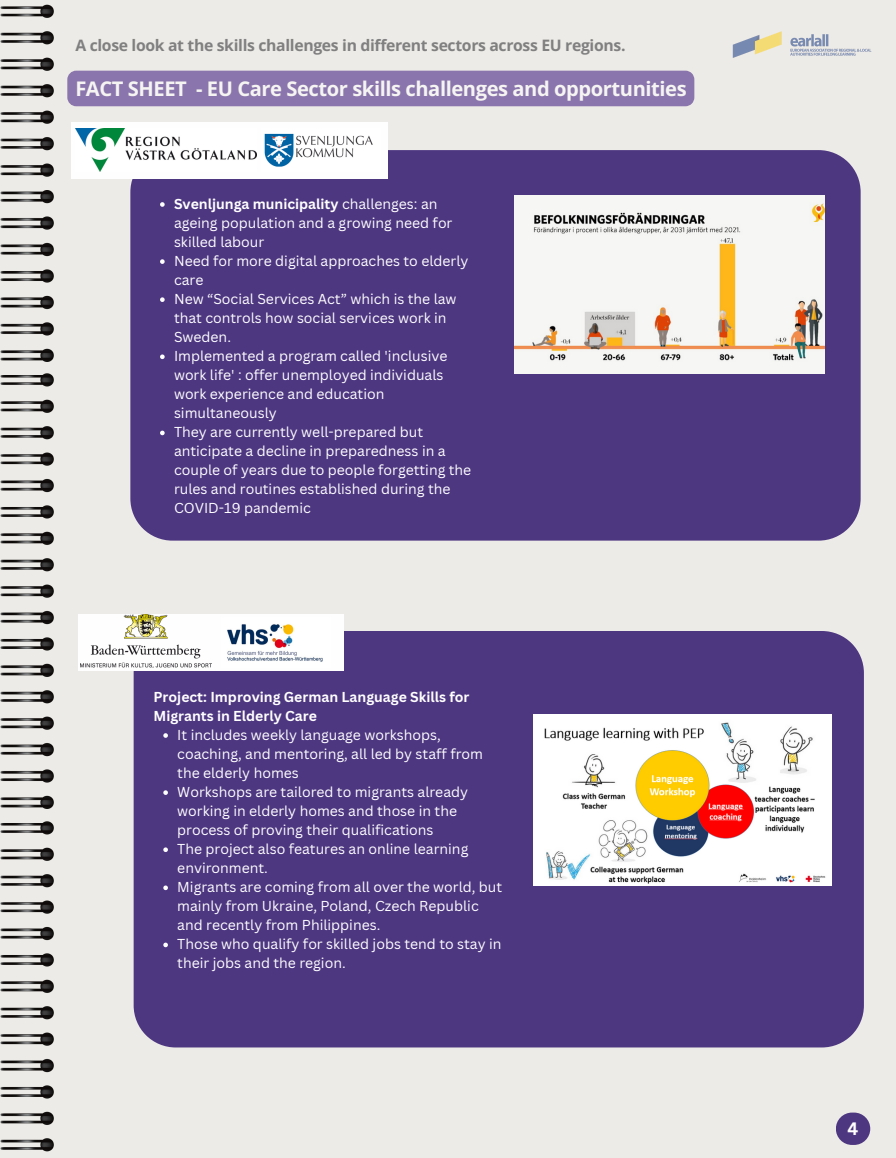
<style>
.page{position:relative;width:896px;height:1158px;background:#edebe7}
.page>*{position:absolute;margin:0;border:0;box-sizing:border-box;transform-origin:0 0}
.t1{font:700 20.12px "Open Sans";letter-spacing:-.02em;color:#fff}
.t2{font:700 17.5px "Canva Sans";color:#fff}
.t3{font:700 15.75px "Open Sans";letter-spacing:-.02em;color:#808080}
.t4{font:14px/19.1px "Canva Sans";color:#fff}
.t5{font:700 14px/19.1px "Canva Sans";color:#fff}
.s1{font-weight:700}
</style>
<div class="page">
<img style="left:0;top:821px;width:53px;height:331px">
<img style="left:0;top:373px;width:53px;height:436px">
<img style="left:0;top:4px;width:53px;height:357px">
<img style="left:732px;top:31px;width:140px;height:26px">
<div style="left:130px;top:150px;width:730px;height:390px;background:#4e3781"></div>
<div style="left:134px;top:631px;width:730px;height:416px;background:#4e3781"></div>
<div style="left:71px;top:122px;width:317px;height:56px;background:#fefefe"></div>
<img style="left:75px;top:129px;width:181px;height:42px">
<img style="left:264px;top:133px;width:109px;height:34px">
<div style="left:79px;top:614px;width:265px;height:56px;background:#fefefe"></div>
<img style="left:80px;top:615px;width:132px;height:53px">
<img style="left:227px;top:624px;width:96px;height:38px">
<img style="left:514px;top:196px;width:310px;height:177px">
<img style="left:534px;top:715px;width:297px;height:170px">
<svg style="left:160px;top:202px;width:5px;height:5px"></svg>
<svg style="left:160px;top:259px;width:5px;height:5px"></svg>
<svg style="left:160px;top:297px;width:5px;height:5px"></svg>
<svg style="left:160px;top:354px;width:5px;height:5px"></svg>
<svg style="left:160px;top:431px;width:5px;height:4px"></svg>
<svg style="left:163px;top:733px;width:5px;height:5px"></svg>
<svg style="left:163px;top:790px;width:5px;height:5px"></svg>
<svg style="left:163px;top:847px;width:5px;height:5px"></svg>
<svg style="left:163px;top:885px;width:5px;height:5px"></svg>
<svg style="left:163px;top:942px;width:5px;height:5px"></svg>
<div style="left:67px;top:71px;width:627px;height:35px;background:#8a75ac"></div>
<div style="left:836px;top:1112px;width:34px;height:33px;background:#4e3781;border-radius:16px"></div>
<p class="t3" style="left:75px;top:35px;width:552px">A close look at the skills challenges in different sectors across EU regions.</p>
<h1 class="t1" style="left:75px;top:75px;width:613px">FACT SHEET - EU Care Sector skills challenges and opportunities</h1>
<p class="t4" style="left:174px;top:194px;width:280px"><span class="s1">Svenljunga municipality</span> challenges: an ageing population and a growing need for skilled labour</p>
<p class="t4" style="left:174px;top:251px;width:296px">Need for more digital approaches to elderly care</p>
<p class="t4" style="left:174px;top:289px;width:284px">New “Social Services Act” which is the law that controls how social services work in<br>Sweden.</p>
<p class="t4" style="left:174px;top:346px;width:275px">Implemented a program called 'inclusive work life' : offer unemployed individuals work experience and education simultaneously</p>
<p class="t4" style="left:174px;top:422px;width:299px">They are currently well-prepared but anticipate a decline in preparedness in a couple of years due to people forgetting the rules and routines established during the COVID-19 pandemic</p>
<p class="t5" style="left:153px;top:687px;width:317px">Project: Improving German Language Skills for<br>Migrants in Elderly Care</p>
<h3 class="t4" style="left:177px;top:725px;width:307px">It includes weekly language workshops, coaching, and mentoring, all led by staff from the elderly homes</h3>
<p class="t4" style="left:177px;top:782px;width:292px">Workshops are tailored to migrants already working in elderly homes and those in the process of proving their qualifications</p>
<p class="t4" style="left:177px;top:839px;width:293px">The project also features an online learning environment.</p>
<p class="t4" style="left:177px;top:877px;width:326px">Migrants are coming from all over the world, but mainly from Ukraine, Poland, Czech Republic and recently from Philippines.</p>
<p class="t4" style="left:177px;top:934px;width:326px">Those who qualify for skilled jobs tend to stay in their jobs and the region.</p>
<p class="t2" style="left:847px;top:1116px;width:12px">4</p>
</div>
